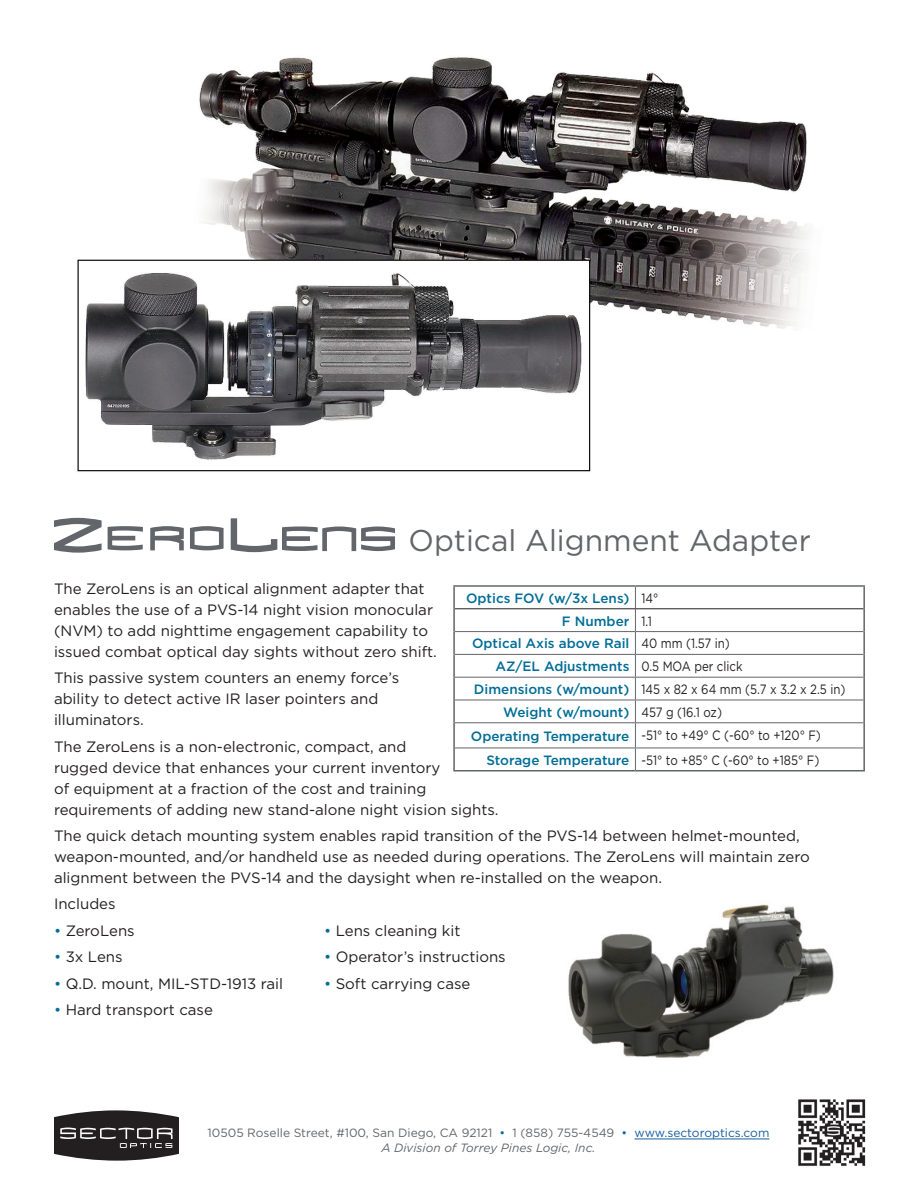
<style>
.page{position:relative;width:918px;height:1188px;background:#fff}
.page>*{position:absolute;margin:0;border:0;box-sizing:border-box;transform-origin:0 0}
.t1{font:30px "Gotham";color:#62656a}
.t2{font:15px/21px "Gotham";color:#231f20}
.t3{font:13.5px "Gotham";color:#231f20;scale:.85 1}
.t4{font:500 13.5px "Gotham";color:#006d96}
.t5{font:12px/14.4px "Gotham";color:#62656a;text-align:center}
.s1{color:#006d96}
.s2{font-weight:400;color:#231f20}
.s3{font-weight:500;color:#006d96}
.s4{color:#175d9e}
.s5{font-style:italic}
</style>
<div class="page">
<hr style="left:635px;top:1139px;width:134px;height:1px;background:#175d9e">
<svg style="left:54px;top:1110px;width:125px;height:51px;background:#4b4748"></svg>
<img style="left:798px;top:1099px;width:68px;height:67px">
<img style="left:77px;top:57px;width:732px;height:415px">
<svg style="left:231px;top:518px;width:164px;height:34px"></svg>
<svg style="left:54px;top:518px;width:48px;height:35px"></svg>
<svg style="left:108px;top:526px;width:116px;height:24px"></svg>
<hr style="left:453px;top:585px;width:182px;height:2px;background:#62656a">
<hr style="left:453px;top:587px;width:2px;height:22px;background:#62656a">
<hr style="left:635px;top:585px;width:230px;height:2px;background:#62656a">
<hr style="left:863px;top:587px;width:2px;height:22px;background:#62656a">
<hr style="left:453px;top:609px;width:2px;height:23px;background:#62656a">
<hr style="left:863px;top:609px;width:2px;height:23px;background:#62656a">
<hr style="left:453px;top:632px;width:2px;height:22px;background:#62656a">
<hr style="left:863px;top:632px;width:2px;height:22px;background:#62656a">
<hr style="left:453px;top:654px;width:2px;height:23px;background:#62656a">
<hr style="left:863px;top:654px;width:2px;height:23px;background:#62656a">
<hr style="left:453px;top:677px;width:2px;height:23px;background:#62656a">
<hr style="left:863px;top:677px;width:2px;height:23px;background:#62656a">
<hr style="left:453px;top:700px;width:2px;height:23px;background:#62656a">
<hr style="left:863px;top:700px;width:2px;height:23px;background:#62656a">
<hr style="left:453px;top:723px;width:2px;height:25px;background:#62656a">
<hr style="left:863px;top:723px;width:2px;height:25px;background:#62656a">
<hr style="left:453px;top:748px;width:2px;height:22px;background:#62656a">
<hr style="left:863px;top:748px;width:2px;height:22px;background:#62656a">
<hr style="left:453px;top:770px;width:182px;height:2px;background:#62656a">
<hr style="left:635px;top:770px;width:230px;height:2px;background:#62656a">
<hr style="left:455px;top:631px;width:180px;height:1px;background:#62656a">
<hr style="left:635px;top:631px;width:228px;height:1px;background:#62656a">
<hr style="left:455px;top:654px;width:180px;height:1px;background:#62656a">
<hr style="left:635px;top:654px;width:228px;height:1px;background:#62656a">
<hr style="left:455px;top:677px;width:180px;height:1px;background:#62656a">
<hr style="left:635px;top:677px;width:228px;height:1px;background:#62656a">
<hr style="left:455px;top:700px;width:180px;height:1px;background:#62656a">
<hr style="left:635px;top:700px;width:228px;height:1px;background:#62656a">
<hr style="left:455px;top:722px;width:180px;height:1px;background:#62656a">
<hr style="left:635px;top:722px;width:228px;height:1px;background:#62656a">
<hr style="left:455px;top:748px;width:180px;height:1px;background:#62656a">
<hr style="left:635px;top:748px;width:228px;height:1px;background:#62656a">
<svg style="left:635px;top:587px;width:1px;height:183px"></svg>
<hr style="left:455px;top:608px;width:180px;height:1px;background:#231f20">
<hr style="left:635px;top:608px;width:228px;height:1px;background:#231f20">
<img style="left:568px;top:904px;width:266px;height:154px">
<h1 class="t1" style="left:409px;top:521px;width:404px">Optical Alignment Adapter</h1>
<p class="t2" style="left:54px;top:578px;width:384px">The ZeroLens is an optical alignment adapter that enables the use of a PVS-14 night vision monocular (NVM) to add nighttime engagement capability to issued combat optical day sights without zero shift.</p>
<p class="t2" style="left:54px;top:667px;width:347px">This passive system counters an enemy force’s ability to detect active IR laser pointers and illuminators.</p>
<p class="t2" style="left:54px;top:735px;width:446px">The ZeroLens is a non-electronic, compact, and<br>rugged device that enhances your current inventory<br>of equipment at a fraction of the cost and training requirements of adding new stand-alone night vision sights.</p>
<p class="t2" style="left:54px;top:825px;width:757px">The quick detach mounting system enables rapid transition of the PVS-14 between helmet-mounted, weapon-mounted, and/or handheld use as needed during operations. The ZeroLens will maintain zero alignment between the PVS-14 and the daysight when re-installed on the weapon.</p>
<p class="t2" style="left:54px;top:893px;width:63px">Includes</p>
<p class="t2" style="left:54px;top:920px;width:82px"><span class="s1">•</span> ZeroLens</p>
<p class="t2" style="left:324px;top:920px;width:138px"><span class="s1">•</span> Lens cleaning kit</p>
<p class="t2" style="left:54px;top:946px;width:70px"><span class="s1">•</span> 3x Lens</p>
<p class="t2" style="left:324px;top:946px;width:183px"><span class="s1">•</span> Operator’s instructions</p>
<p class="t2" style="left:54px;top:972px;width:231px"><span class="s1">•</span> Q.D. mount, MIL-STD-1913 rail</p>
<p class="t2" style="left:324px;top:972px;width:148px"><span class="s1">•</span> Soft carrying case</p>
<p class="t2" style="left:54px;top:999px;width:161px"><span class="s1">•</span> Hard transport case</p>
<p class="t4" style="left:466px;top:589px;width:194px">Optics FOV (w/3x Lens) <span class="s2">14°</span></p>
<p class="t4" style="left:562px;top:612px;width:91px">F Number <span class="s2">1.1</span></p>
<p class="t4" style="left:472px;top:635px;width:259px">Optical Axis above Rail <span class="s2">40 mm (1.57 in)</span></p>
<p class="t4" style="left:495px;top:658px;width:249px">AZ/EL Adjustments <span class="s2">0.5 MOA per click</span></p>
<p class="t3" style="left:474px;top:681px;width:439px"><span class="s3">Dimensions (w/mount)</span> 145 x 82 x 64 mm (5.7 x 3.2 x 2.5 in)</p>
<p class="t4" style="left:503px;top:703px;width:220px">Weight (w/mount) <span class="s2">457 g (16.1 oz)</span></p>
<p class="t3" style="left:471px;top:726px;width:413px"><span class="s3">Operating Temperature</span> -51° to +49° C (-60° to +120° F)</p>
<p class="t3" style="left:486px;top:751px;width:393px"><span class="s3">Storage Temperature</span> -51° to +85° C (-60° to +185° F)</p>
<p class="t5" style="left:208px;top:1126px;width:563px">10505 Roselle Street, #100, San Diego, CA 92121 <span class="s1">•</span> 1 (858) 755-4549 <span class="s1">•</span> <span class="s4">www.sectoroptics.com<br></span><span class="s5">A Division of Torrey Pines Logic, Inc.</span></p>
</div>
